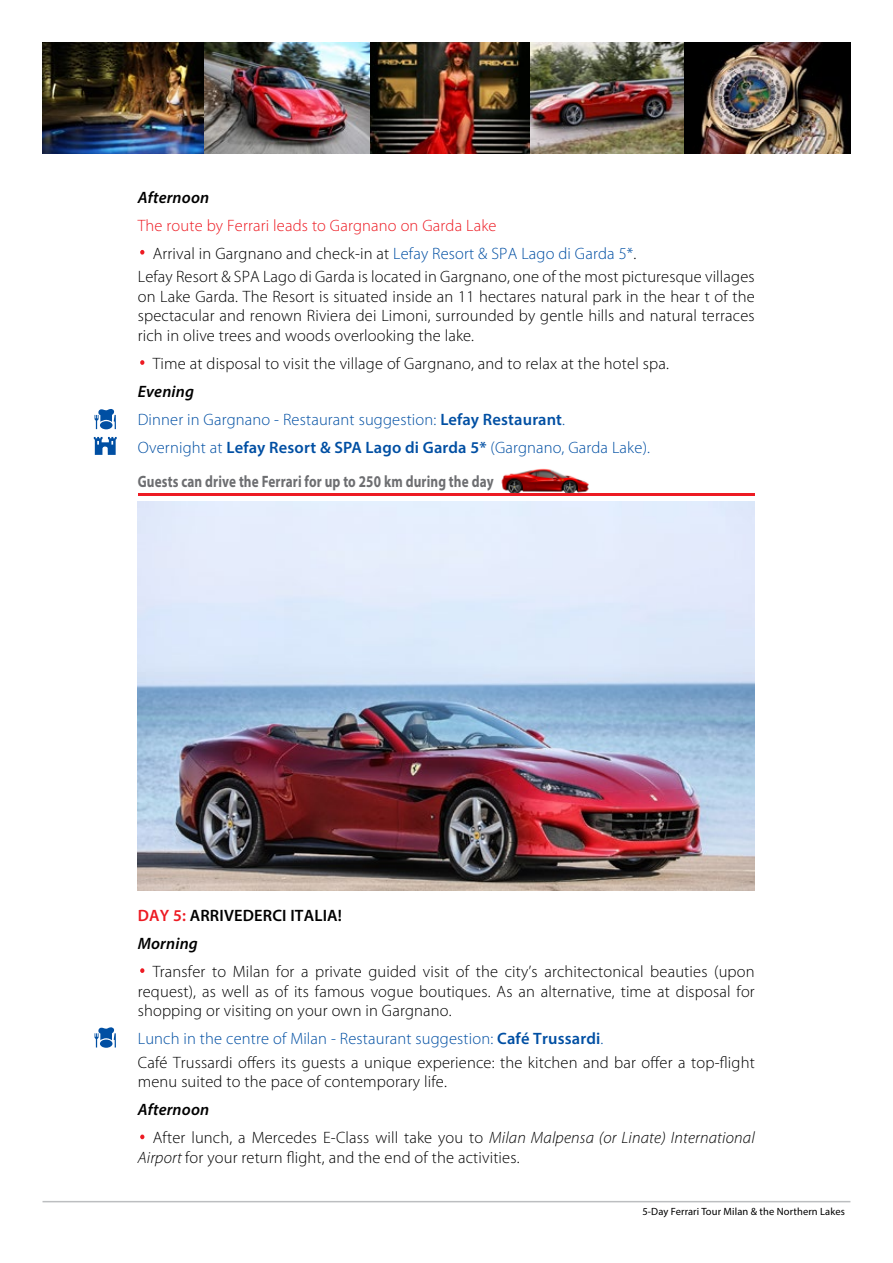
<style>
.page{position:relative;width:893px;height:1263px;background:#fff}
.page>*{position:absolute;margin:0;border:0;box-sizing:border-box;transform-origin:0 0}
.t1{font:300 52.5px "Myriad Pro";color:#ed1b23}
.t2{font:300 16.5px/19.5px "Myriad Pro";letter-spacing:.01em;color:#000}
.t3{font:300 16.5px/28px "Myriad Pro";letter-spacing:.01em;color:#004fa3}
.t4{font:700 16.5px "Myriad Pro";letter-spacing:.01em;color:#6d6e71;scale:.8 1}
.t5{font:300 16.5px "Myriad Pro";letter-spacing:.01em;color:#ed1b23}
.t6{font:600 16.5px/28px "Myriad Pro";letter-spacing:.01em;color:#000}
.t7{font:italic 600 16.5px "Myriad Pro";letter-spacing:.01em;color:#000}
.t8{font:10.5px "Myriad Pro";letter-spacing:.01em;color:#000}
.s1{color:#004fa3}
.s2{font-weight:600;font-style:italic;color:#000}
.s3{font-weight:600}
.s4{color:#ed1b23}
.s5{font-style:italic}
.s6{font-weight:600;color:#004fa3}
</style>
<div class="page">
<hr style="left:43px;top:1201px;width:807px;height:1px;background:#bcbec0">
<svg style="left:94px;top:437px;width:23px;height:18px"></svg>
<svg style="left:95px;top:409px;width:21px;height:20px"></svg>
<svg style="left:95px;top:1027px;width:21px;height:20px"></svg>
<img style="left:529px;top:43px;width:156px;height:110px">
<img style="left:43px;top:43px;width:161px;height:110px">
<img style="left:370px;top:43px;width:159px;height:110px">
<img style="left:204px;top:43px;width:166px;height:110px">
<img style="left:685px;top:43px;width:165px;height:110px">
<img style="left:501px;top:468px;width:88px;height:25px">
<hr style="left:138px;top:493px;width:616px;height:2px;background:#ed1b23">
<img style="left:138px;top:501px;width:617px;height:389px">
<p class="t7" style="left:138px;top:187px;width:73px">Afternoon</p>
<p class="t5" style="left:138px;top:216px;width:360px">The route by Ferrari leads to Gargnano on Garda Lake</p>
<h1 class="t1" style="left:138px;top:220px;width:11px">·</h1>
<p class="t2" style="left:138px;top:242px;width:618px;line-height:23.7px;text-indent:15px">Arrival in Gargnano and check-in at <span class="s1">Lefay Resort &amp; SPA Lago di Garda 5*</span>.<br>Lefay Resort &amp; SPA Lago di Garda is located in Gargnano, one of the most picturesque villages</p>
<p class="t2" style="left:138px;top:287px;width:618px;text-align:justify">on Lake Garda. The Resort is situated inside an 11 hectares natural park in the hear t of the spectacular and renown Riviera dei Limoni, surrounded by gentle hills and natural terraces rich in olive trees and woods overlooking the lake.</p>
<h1 class="t1" style="left:138px;top:330px;width:11px">·</h1>
<p class="t2" style="left:153px;top:354px;width:518px">Time at disposal to visit the village of Gargnano, and to relax at the hotel spa.</p>
<p class="t3" style="left:138px;top:378px;width:514px"><span class="s2">Evening<br></span>Dinner in Gargnano - Restaurant suggestion: <span class="s3">Lefay Restaurant</span>.<br>Overnight at <span class="s3">Lefay Resort &amp; SPA Lago di Garda 5*</span> (Gargnano, Garda Lake).</p>
<p class="t4" style="left:138px;top:471px;width:446px">Guests can drive the Ferrari for up to 250 km during the day</p>
<p class="t6" style="left:138px;top:901px;width:206px"><span class="s4">DAY 5:</span> ARRIVEDERCI ITALIA!<br><span class="s5">Morning</span></p>
<h1 class="t1" style="left:138px;top:938px;width:11px">·</h1>
<p class="t2" style="left:138px;top:962px;width:619px;text-align:justify;text-indent:15px">Transfer to Milan for a private guided visit of the city’s architectonical beauties (upon request), as well as of its famous vogue boutiques. As an alternative, time at disposal for shopping or visiting on your own in Gargnano.</p>
<p class="t2" style="left:138px;top:1027px;width:618px;line-height:23.7px"><span class="s1">Lunch in the centre of Milan - Restaurant suggestion:</span> <span class="s6">Café Trussardi</span><span class="s1">.<br></span>Café Trussardi offers its guests a unique experience: the kitchen and bar offer a top-flight</p>
<p class="t2" style="left:138px;top:1072px;width:311px">menu suited to the pace of contemporary life.</p>
<p class="t7" style="left:138px;top:1099px;width:73px">Afternoon</p>
<h1 class="t1" style="left:138px;top:1104px;width:11px">·</h1>
<p class="t2" style="left:138px;top:1128px;width:618px;text-indent:15px">After lunch, a Mercedes E-Class will take you to <span class="s5">Milan Malpensa (or Linate) International<br>Airport</span> for your return flight, and the end of the activities.</p>
<p class="t8" style="left:642px;top:1205px;width:204px">5-Day Ferrari Tour Milan &amp; the Northern Lakes</p>
</div>
